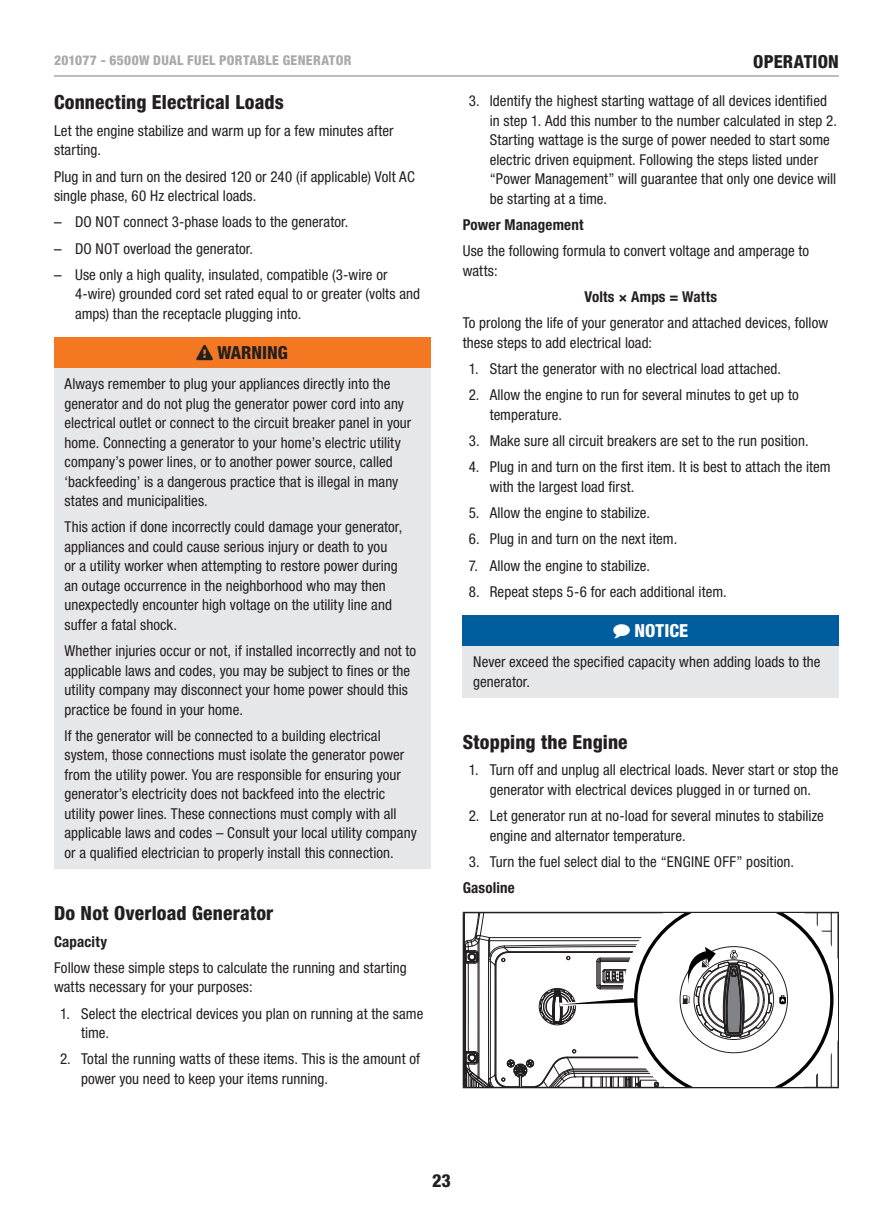
<style>
.page{position:relative;width:893px;height:1212px;background:#fff}
.page>*{position:absolute;margin:0;border:0;box-sizing:border-box;transform-origin:0 0}
.t1{font:800 condensed 19.5px "Helvetica Neue LT Std";letter-spacing:.01em;color:#231f20}
.t2{font:800 condensed 18px "Helvetica Neue LT Std";color:#231f20}
.t3{font:800 condensed 18px "Helvetica Neue LT Std";letter-spacing:.005em;color:#fff}
.t4{font:condensed 15px/19.5px "Helvetica Neue LT Std";letter-spacing:.005em;color:#231f20}
.t5{font:700 condensed 15px "Helvetica Neue LT Std";letter-spacing:.01em;color:#231f20}
.t6{font:800 condensed 13.5px "Helvetica Neue LT Std";letter-spacing:.025em;color:#a8a9ad}
.s1{font-stretch:normal}
</style>
<div class="page">
<hr style="left:54px;top:75px;width:785px;height:2px;background:#a8a9ad">
<div style="left:54px;top:337px;width:376px;height:31px;background:#f47721"></div>
<div style="left:54px;top:368px;width:376px;height:500px;background:#e6e7e9"></div>
<div style="left:463px;top:616px;width:376px;height:30px;background:#005e9e"></div>
<div style="left:463px;top:646px;width:376px;height:51px;background:#e6e7e9"></div>
<hr style="left:463px;top:912px;width:376px;height:1px;background:#231f20">
<hr style="left:463px;top:913px;width:1px;height:174px;background:#231f20">
<hr style="left:837px;top:913px;width:2px;height:174px;background:#231f20">
<hr style="left:463px;top:1087px;width:376px;height:1px;background:#231f20">
<svg style="left:464px;top:913px;width:373px;height:174px"></svg>
<p class="t6" style="left:54px;top:52px;width:116px">201077 - 6500W Dual</p>
<p class="t6" style="left:187px;top:52px;width:15px">Fuel</p>
<p class="t6" style="left:219px;top:52px;width:17px">Porta</p>
<p class="t6" style="left:258px;top:52px;width:42px">ble Generator</p>
<p class="t2" style="left:753px;top:50px;width:21px">Operation</p>
<h1 class="t1" style="left:54px;top:90px;width:231px">Connecting Electrical Loads</h1>
<p class="t4" style="left:54px;top:121px;width:341px">Let the engine stabilize and warm up for a few minutes after starting.</p>
<p class="t4" style="left:54px;top:166px;width:362px">Plug in and turn on the desired 120 or 240 (if applicable) Volt AC single phase, 60 Hz electrical loads.</p>
<p class="t4" style="left:54px;top:212px;width:296px"><span class="s1">–</span> DO NOT connect 3-phase loads to the generator.</p>
<p class="t4" style="left:54px;top:238px;width:201px"><span class="s1">–</span> DO NOT overload the generator.</p>
<p class="t4" style="left:75px;top:265px;width:347px;text-indent:-21px"><span class="s1">–</span> Use only a high quality, insulated, compatible (3-wire or<br>4-wire) grounded cord set rated equal to or greater (volts and amps) than the receptacle plugging into.</p>
<p class="t2" style="left:196px;top:341px;width:93px">❑ WARNING</p>
<p class="t4" style="left:64px;top:374px;width:348px">Always remember to plug your appliances directly into the generator and do not plug the generator power cord into any electrical outlet or connect to the circuit breaker panel in your home. Connecting a generator to your home’s electric utility company’s power lines, or to another power source, called ‘backfeeding’ is a dangerous practice that is illegal in many states and municipalities.</p>
<p class="t4" style="left:64px;top:517px;width:339px">This action if done incorrectly could damage your generator, appliances and could cause serious injury or death to you<br>or a utility worker when attempting to restore power during an outage occurrence in the neighborhood who may then unexpectedly encounter high voltage on the utility line and suffer a fatal shock.</p>
<p class="t4" style="left:64px;top:641px;width:353px">Whether injuries occur or not, if installed incorrectly and not to applicable laws and codes, you may be subject to fines or the utility company may disconnect your home power should this practice be found in your home.</p>
<p class="t4" style="left:64px;top:726px;width:354px">If the generator will be connected to a building electrical system, those connections must isolate the generator power from the utility power. You are responsible for ensuring your generator’s electricity does not backfeed into the electric utility power lines. These connections must comply with all applicable laws and codes – Consult your local utility company or a qualified electrician to properly install this connection.</p>
<h1 class="t1" style="left:54px;top:901px;width:221px">Do Not Overload Generator</h1>
<p class="t5" style="left:54px;top:932px;width:54px">Capacity</p>
<p class="t4" style="left:54px;top:957px;width:354px">Follow these simple steps to calculate the running and starting watts necessary for your purposes:</p>
<p class="t4" style="left:81px;top:1003px;width:344px;text-indent:-21px">1. Select the electrical devices you plan on running at the same time.</p>
<p class="t4" style="left:81px;top:1049px;width:341px;text-indent:-21px">2. Total the running watts of these items. This is the amount of power you need to keep your items running.</p>
<p class="t4" style="left:490px;top:91px;width:349px;text-indent:-21px">3. Identify the highest starting wattage of all devices identified in step 1. Add this number to the number calculated in step 2.<br>Starting wattage is the surge of power needed to start some electric driven equipment. Following the steps listed under “Power Management” will guarantee that only one device will be starting at a time.</p>
<p class="t5" style="left:463px;top:216px;width:122px">Power Management</p>
<p class="t4" style="left:463px;top:241px;width:348px">Use the following formula to convert voltage and amperage to watts:</p>
<p class="t5" style="left:584px;top:288px;width:134px">Volts × Amps = Watts</p>
<p class="t4" style="left:463px;top:313px;width:367px">To prolong the life of your generator and attached devices, follow these steps to add electrical load:</p>
<p class="t4" style="left:469px;top:359px;width:314px">1. Start the generator with no electrical load attached.</p>
<p class="t4" style="left:490px;top:385px;width:310px;text-indent:-21px">2. Allow the engine to run for several minutes to get up to temperature.</p>
<p class="t4" style="left:469px;top:431px;width:341px">3. Make sure all circuit breakers are set to the run position.</p>
<p class="t4" style="left:490px;top:457px;width:343px;text-indent:-21px">4. Plug in and turn on the first item. It is best to attach the item with the largest load first.</p>
<p class="t4" style="left:469px;top:503px;width:183px">5. Allow the engine to stabilize.</p>
<p class="t4" style="left:469px;top:529px;width:210px">6. Plug in and turn on the next item.</p>
<p class="t4" style="left:469px;top:555px;width:183px">7. Allow the engine to stabilize.</p>
<p class="t4" style="left:469px;top:582px;width:260px">8. Repeat steps 5-6 for each additional item.</p>
<p class="t3" style="left:613px;top:619px;width:76px">◆ NOTICE</p>
<p class="t4" style="left:473px;top:652px;width:349px">Never exceed the specified capacity when adding loads to the generator.</p>
<h1 class="t1" style="left:463px;top:730px;width:166px">Stopping the Engine</h1>
<p class="t4" style="left:469px;top:760px;width:371px;text-align:center">1. Turn off and unplug all electrical loads. Never start or stop the generator with electrical devices plugged in or turned on.</p>
<p class="t4" style="left:490px;top:806px;width:336px;text-indent:-21px">2. Let generator run at no-load for several minutes to stabilize engine and alternator temperature.</p>
<p class="t4" style="left:469px;top:852px;width:327px">3. Turn the fuel select dial to the “ENGINE OFF” position.</p>
<p class="t5" style="left:463px;top:878px;width:54px">Gasoline</p>
<p class="t2" style="left:432px;top:1169px;width:20px">23</p>
</div>
